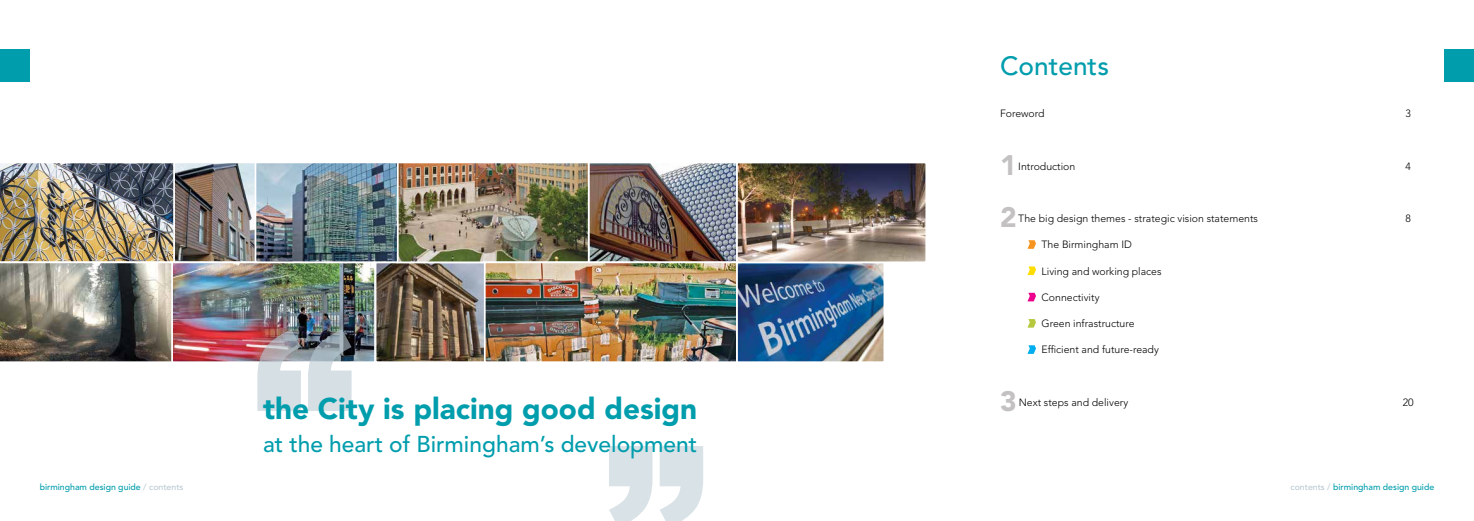
<style>
.page{position:relative;width:1474px;height:521px;background:#fff}
.page>*{position:absolute;margin:0;border:0;box-sizing:border-box;transform-origin:0 0}
.t1{font:900 204.75px "Arial";color:#bacad3}
.t2{font:900 204.75px "Arial";color:#c0cfd7}
.t3{font:900 29.66px "Avenir";color:#009dad}
.t4{font:900 28px/52.1px "Avenir";color:#c3c1c1}
.t5{font:500 26.25px "Avenir";color:#009dad}
.t6{font:500 22.75px "Avenir";color:#009dad}
.t7{font:300 10.5px "Avenir LT Std";color:#000}
.t8{font:500 8.75px "Avenir";color:#009dad}
.s1{color:#bacad3}
</style>
<div class="page">
<img style="left:378px;top:264px;width:106px;height:96px">
<div style="left:375px;top:261px;width:113px;height:102px;border:2px solid #fff"></div>
<img style="left:590px;top:165px;width:334px;height:95px">
<div style="left:587px;top:162px;width:151px;height:101px;border:2px solid #fff"></div>
<div style="left:1444px;top:50px;width:29px;height:32px;background:#009dad"></div>
<img style="left:0;top:163px;width:173px;height:199px">
<img style="left:176px;top:164px;width:78px;height:96px">
<div style="left:173px;top:161px;width:126px;height:102px;border:2px solid #fff"></div>
<img style="left:174px;top:264px;width:199px;height:96px">
<div style="left:171px;top:261px;width:205px;height:102px;border:2px solid #fff"></div>
<img style="left:399px;top:165px;width:187px;height:95px">
<div style="left:396px;top:162px;width:193px;height:101px;border:2px solid #fff"></div>
<img style="left:487px;top:264px;width:395px;height:96px">
<div style="left:484px;top:261px;width:254px;height:102px;border:2px solid #fff"></div>
<div style="left:736px;top:261px;width:149px;height:102px;border:2px solid #fff"></div>
<div style="left:736px;top:162px;width:191px;height:101px;border:2px solid #fff"></div>
<div style="left:0;top:50px;width:30px;height:32px;background:#009dad"></div>
<img style="left:257px;top:164px;width:138px;height:96px">
<div style="left:254px;top:161px;width:144px;height:102px;border:2px solid #fff"></div>
<svg style="left:1027px;top:240px;width:9px;height:9px"></svg>
<svg style="left:1027px;top:266px;width:9px;height:9px"></svg>
<svg style="left:1027px;top:293px;width:9px;height:8px"></svg>
<svg style="left:1027px;top:319px;width:9px;height:9px"></svg>
<svg style="left:1027px;top:345px;width:9px;height:9px"></svg>
<h3 class="t5" style="left:1000px;top:50px;width:110px">Contents</h3>
<p class="t7" style="left:1000px;top:107px;width:46px">Foreword</p>
<p class="t7" style="left:1405px;top:107px;width:7px">3</p>
<h3 class="t4" style="left:1000px;top:139px;width:18px">1<br>2</h3>
<p class="t7" style="left:1018px;top:160px;width:59px">Introduction</p>
<p class="t7" style="left:1405px;top:160px;width:7px">4</p>
<p class="t7" style="left:1018px;top:212px;width:241px">The big design themes - strategic vision statements</p>
<p class="t7" style="left:1405px;top:212px;width:7px">8</p>
<p class="t7" style="left:1041px;top:239px;width:92px">The Birmingham ID</p>
<p class="t7" style="left:1041px;top:265px;width:121px">Living and working places</p>
<p class="t7" style="left:1041px;top:291px;width:59px">Connectivity</p>
<p class="t7" style="left:1041px;top:317px;width:94px">Green infrastructure</p>
<p class="t7" style="left:1041px;top:344px;width:119px">Efficient and future-ready</p>
<h1 class="t1" style="left:252px;top:257px;width:104px">“</h1>
<h3 class="t4" style="left:1000px;top:375px;width:18px">3</h3>
<h2 class="t3" style="left:263px;top:391px;width:436px">the City is placing good design</h2>
<h1 class="t2" style="left:708px;top:600px;width:104px;rotate:-180deg">“</h1>
<p class="t7" style="left:1018px;top:396px;width:111px">Next steps and delivery</p>
<p class="t7" style="left:1402px;top:396px;width:12px">20</p>
<h3 class="t6" style="left:263px;top:431px;width:436px">at the heart of Birmingham’s development</h3>
<p class="t8" style="left:40px;top:482px;width:145px">birmingham design guide <span class="s1">/ contents</span></p>
<p class="t8" style="left:1290px;top:482px;width:145px"><span class="s1">contents /</span> birmingham design guide</p>
</div>
